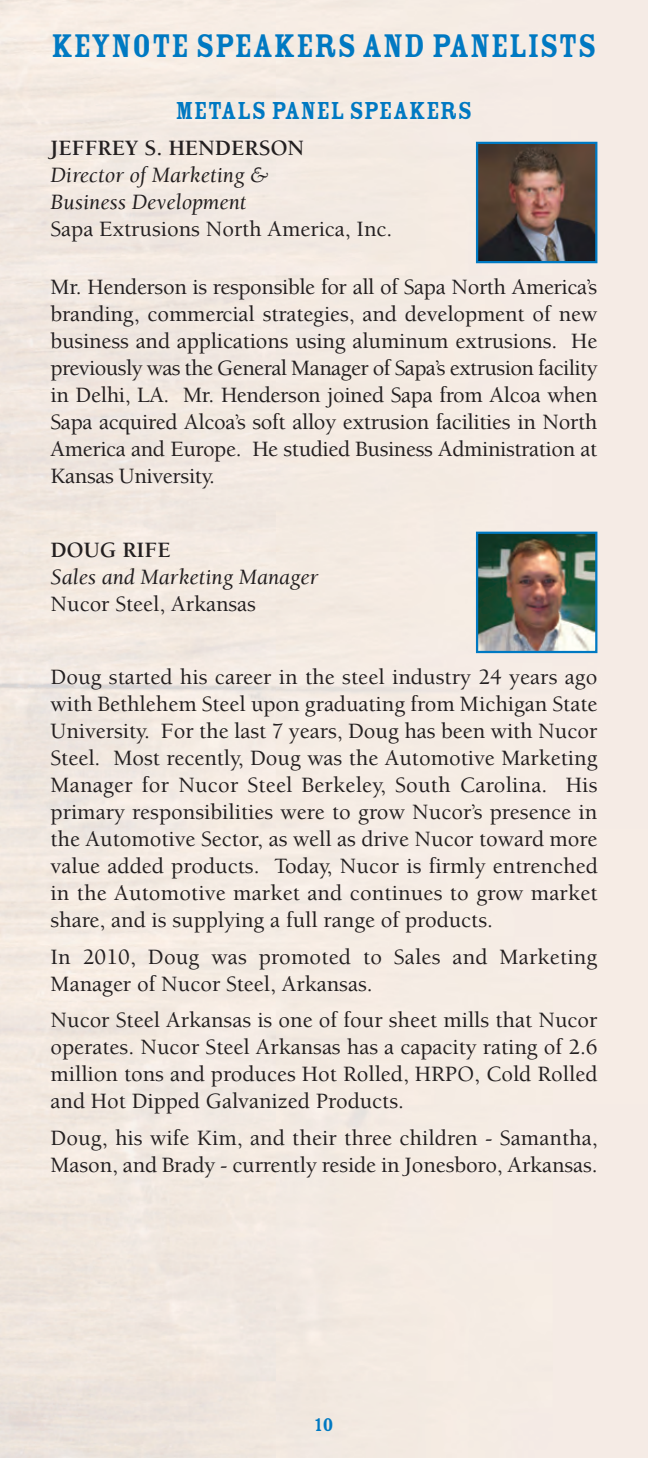
<style>
.page{position:relative;width:648px;height:1458px;background:#fff}
.page>*{position:absolute;margin:0;border:0;box-sizing:border-box;transform-origin:0 0}
.t1{font:36px "Rosewood Fill";color:#0079c2}
.t2{font:27px "Rosewood Fill";color:#0079c2}
.t3{font:500 22.5px/27px "Berkeley";color:#231f20;text-align:justify}
.t4{font:italic 22.5px/27px "Berkeley";color:#231f20}
.t5{font:700 22.5px "Berkeley";color:#231f20}
.t6{font:20.25px "Rosewood Fill";color:#0079c2}
</style>
<div class="page">
<img style="left:479px;top:535px;width:115px;height:115px">
<div style="left:476px;top:532px;width:121px;height:121px;border:2px solid #0079c2"></div>
<img style="left:479px;top:145px;width:115px;height:115px">
<div style="left:476px;top:142px;width:121px;height:121px;border:2px solid #0079c2"></div>
<h1 class="t1" style="left:51px;top:23px;width:547px">KEYNOTE SPEAKERS AND PANELISTS</h1>
<p class="t2" style="left:176px;top:94px;width:298px">METALS PANEL SPEAKERS</p>
<p class="t5" style="left:51px;top:140px;width:255px">JEFFREY S. HENDERSON</p>
<p class="t4" style="left:51px;top:164px;width:220px">Director of Marketing &amp;<br>Business Development</p>
<p class="t3" style="left:51px;top:218px;width:343px">Sapa Extrusions North America, Inc.</p>
<p class="t3" style="left:51px;top:275px;width:549px">Mr. Henderson is responsible for all of Sapa North America’s branding, commercial strategies, and development of new business and applications using aluminum extrusions. He previously was the General Manager of Sapa’s extrusion facility in Delhi, LA. Mr. Henderson joined Sapa from Alcoa when Sapa acquired Alcoa’s soft alloy extrusion facilities in North America and Europe. He studied Business Administration at Kansas University.</p>
<p class="t5" style="left:51px;top:541px;width:122px">DOUG RIFE</p>
<p class="t4" style="left:51px;top:565px;width:269px">Sales and Marketing Manager</p>
<p class="t3" style="left:51px;top:592px;width:207px">Nucor Steel, Arkansas</p>
<p class="t3" style="left:51px;top:665px;width:549px">Doug started his career in the steel industry 24 years ago with Bethlehem Steel upon graduating from Michigan State University. For the last 7 years, Doug has been with Nucor Steel. Most recently, Doug was the Automotive Marketing Manager for Nucor Steel Berkeley, South Carolina. His primary responsibilities were to grow Nucor’s presence in the Automotive Sector, as well as drive Nucor toward more value added products. Today, Nucor is firmly entrenched in the Automotive market and continues to grow market share, and is supplying a full range of products.</p>
<p class="t3" style="left:51px;top:945px;width:548px">In 2010, Doug was promoted to Sales and Marketing<br>Manager of Nucor Steel, Arkansas.</p>
<p class="t3" style="left:51px;top:1009px;width:548px">Nucor Steel Arkansas is one of four sheet mills that Nucor operates. Nucor Steel Arkansas has a capacity rating of 2.6 million tons and produces Hot Rolled, HRPO, Cold Rolled and Hot Dipped Galvanized Products.</p>
<p class="t3" style="left:50px;top:1127px;width:549px">Doug, his wife Kim, and their three children - Samantha,<br>Mason, and Brady - currently reside in Jonesboro, Arkansas.</p>
<p class="t6" style="left:314px;top:1412px;width:21px">10</p>
</div>
